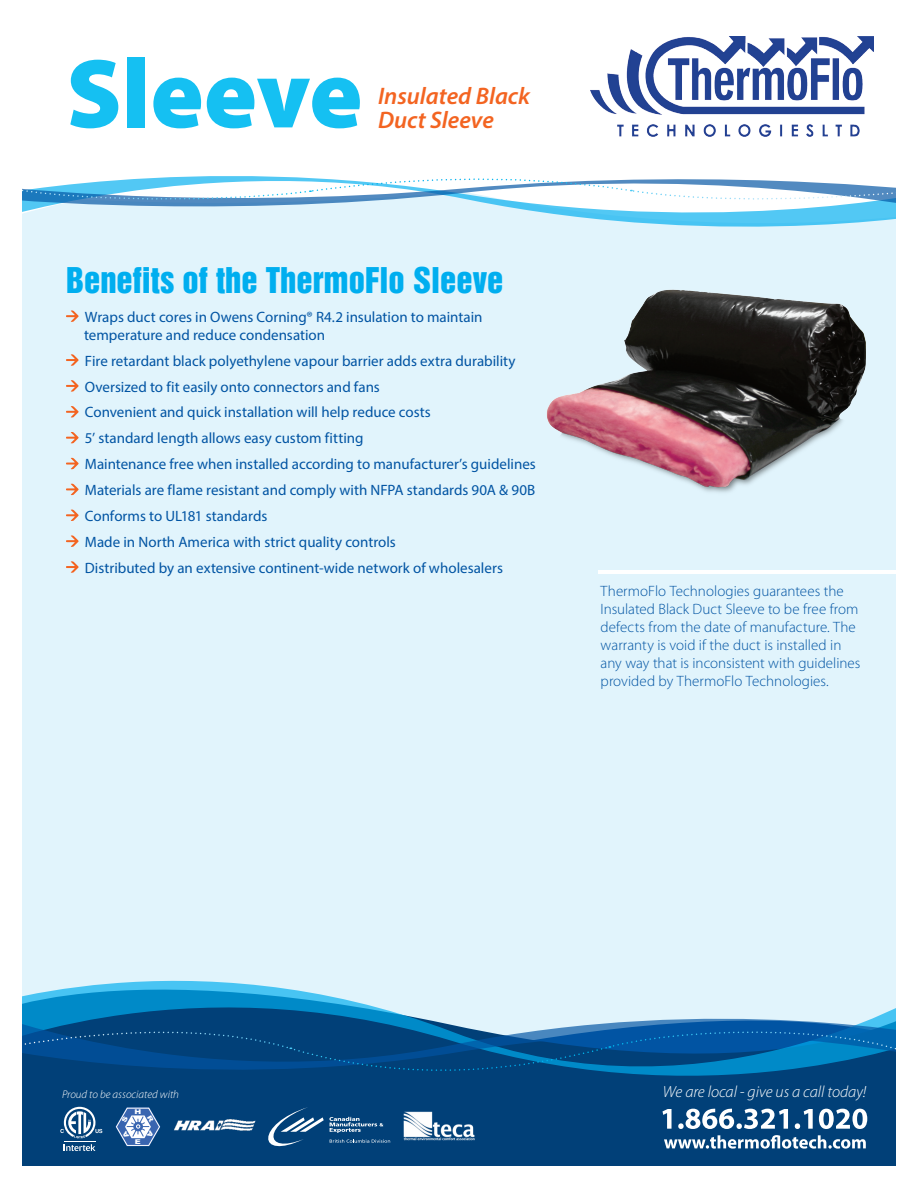
<style>
.page{position:relative;width:918px;height:1188px;background:#fff}
.page>*{position:absolute;margin:0;border:0;box-sizing:border-box;transform-origin:0 0}
.t1{font:900 99px "Myriad Pro";letter-spacing:-.005em;color:#15c0f2}
.t2{font:32.55px "Helvetica Inserat LT";color:#00aeef}
.t3{font:italic 600 24px/24px "Myriad Pro";color:#f36421}
.t4{font:italic 300 16.2px "Myriad Pro";color:#fff}
.Product_Paragraph{font:15px "Myriad Pro";color:#0154a3}
.Product_Paragraph-2{font:300 15px/18px "Myriad Pro";color:#0154a3}
.t5{font:italic 300 11.25px "Myriad Pro";color:#fff}
.t6{font:900 6.6px "Arial";color:#fff;scale:1.25 1}
</style>
<div class="page">
<div style="left:22px;top:228px;width:874px;height:718px;background:#e1f4fc"></div>
<svg style="left:22px;top:946px;width:874px;height:220px;background:#507fa6"></svg>
<svg style="left:22px;top:979px;width:874px;height:24px;background:#b0e0f4"></svg>
<svg style="left:22px;top:1003px;width:874px;height:10px;background:#85c3e1"></svg>
<svg style="left:22px;top:1013px;width:874px;height:71px;background:#155e97"></svg>
<svg style="left:22px;top:216px;width:874px;height:12px;background:#bee9f9"></svg>
<svg style="left:22px;top:176px;width:874px;height:40px"></svg>
<img style="left:590px;top:36px;width:283px;height:100px">
<svg style="left:663px;top:1109px;width:204px;height:20px"></svg>
<svg style="left:664px;top:1135px;width:202px;height:14px"></svg>
<svg style="left:268px;top:1107px;width:122px;height:39px;background:#255b8b"></svg>
<img style="left:401px;top:1112px;width:84px;height:35px">
<img style="left:172px;top:1117px;width:83px;height:17px">
<svg style="left:64px;top:1144px;width:31px;height:7px"></svg>
<hr style="left:64px;top:1141px;width:31px;height:1px;background:#fff">
<svg style="left:60px;top:1107px;width:42px;height:31px"></svg>
<svg style="left:66px;top:310px;width:13px;height:12px"></svg>
<svg style="left:66px;top:354px;width:13px;height:12px"></svg>
<svg style="left:66px;top:380px;width:13px;height:12px"></svg>
<svg style="left:66px;top:406px;width:13px;height:11px"></svg>
<svg style="left:66px;top:432px;width:13px;height:11px"></svg>
<svg style="left:66px;top:458px;width:13px;height:11px"></svg>
<svg style="left:66px;top:484px;width:13px;height:11px"></svg>
<svg style="left:66px;top:510px;width:13px;height:11px"></svg>
<svg style="left:66px;top:535px;width:13px;height:12px"></svg>
<svg style="left:66px;top:561px;width:13px;height:12px"></svg>
<img style="left:541px;top:285px;width:336px;height:212px">
<hr style="left:598px;top:570px;width:305px;height:4px;background:#fff">
<svg style="left:116px;top:1107px;width:44px;height:39px"></svg>
<p class="t1" style="left:66px;top:38px;width:298px">Sleeve</p>
<p class="t3" style="left:378px;top:83px;width:154px">Insulated Black<br>Duct Sleeve</p>
<p class="t2" style="left:66px;top:261px;width:439px">Benefits of the ThermoFlo Sleeve</p>
<p class="Product_Paragraph" style="left:85px;top:308px;width:399px">Wraps duct cores in Owens Corning® R4.2 insulation to maintain</p>
<p class="Product_Paragraph" style="left:84px;top:326px;width:243px">temperature and reduce condensation</p>
<p class="Product_Paragraph" style="left:85px;top:351px;width:432px">Fire retardant black polyethylene vapour barrier adds extra durability</p>
<p class="Product_Paragraph" style="left:85px;top:377px;width:296px">Oversized to fit easily onto connectors and fans</p>
<p class="Product_Paragraph" style="left:85px;top:403px;width:347px">Convenient and quick installation will help reduce costs</p>
<p class="Product_Paragraph" style="left:85px;top:429px;width:280px">5’ standard length allows easy custom fitting</p>
<p class="Product_Paragraph" style="left:85px;top:455px;width:452px">Maintenance free when installed according to manufacturer’s guidelines</p>
<p class="Product_Paragraph" style="left:85px;top:481px;width:452px">Materials are flame resistant and comply with NFPA standards 90A &amp; 90B</p>
<p class="Product_Paragraph" style="left:85px;top:507px;width:184px">Conforms to UL181 standards</p>
<p class="Product_Paragraph" style="left:85px;top:533px;width:312px">Made in North America with strict quality controls</p>
<p class="Product_Paragraph" style="left:85px;top:558px;width:420px">Distributed by an extensive continent-wide network of wholesalers</p>
<p class="Product_Paragraph-2" style="left:601px;top:583px;width:261px">ThermoFlo Technologies guarantees the Insulated Black Duct Sleeve to be free from defects from the date of manufacture. The warranty is void if the duct is installed in any way that is inconsistent with guidelines provided by ThermoFlo Technologies.</p>
<p class="t5" style="left:62px;top:1088px;width:119px">Proud to be associated with</p>
<p class="t4" style="left:663px;top:1083px;width:205px">We are local - give us a call today!</p>
<p class="t6" style="left:134px;top:1107px;width:7px">H</p>
<p class="t6" style="left:135px;top:1137px;width:6px">E</p>
</div>
